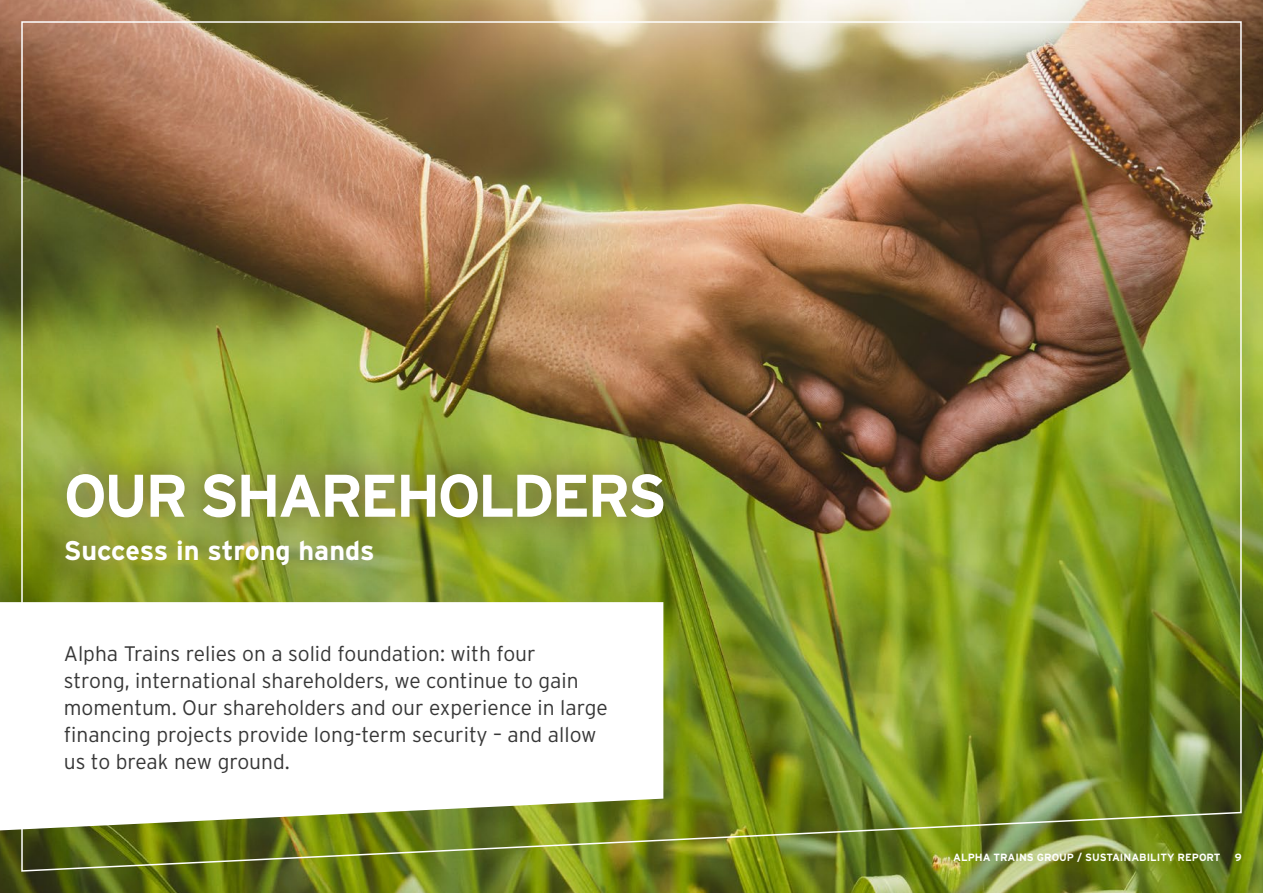
<style>
.page{position:relative;width:1263px;height:893px;background:#fff}
.page>*{position:absolute;margin:0;border:0;box-sizing:border-box;transform-origin:0 0}
.t1{font:700 60px "Interstate";letter-spacing:-.05em;color:#fff}
.t2{font:700 27px "Interstate";color:#fff}
.t3{font:300 21px/27px "Interstate";color:#373737}
.t4{font:700 10.5px "Interstate";color:#fff}
</style>
<div class="page">
<img style="left:0;top:0;width:1263px;height:893px">
<svg style="left:0;top:602px;width:21px;height:228px"></svg>
<img style="left:21px;top:21px;width:1221px;height:851px">
<h1 class="t1" style="left:64px;top:462px;width:604px">OUR SHAREHOLDERS</h1>
<p class="t2" style="left:64px;top:535px;width:312px">Success in strong hands</p>
<p class="t3" style="left:64px;top:640px;width:545px">Alpha Trains relies on a solid foundation: with four<br>strong, international shareholders, we continue to gain momentum. Our shareholders and our experience in large financing projects provide long-term security – and allow us to break new ground.</p>
<p class="t4" style="left:953px;top:851px;width:269px">ALPHA TRAINS GROUP / SUSTAINABILITY REPORT</p>
<p class="t4" style="left:1235px;top:851px;width:8px">9</p>
</div>
